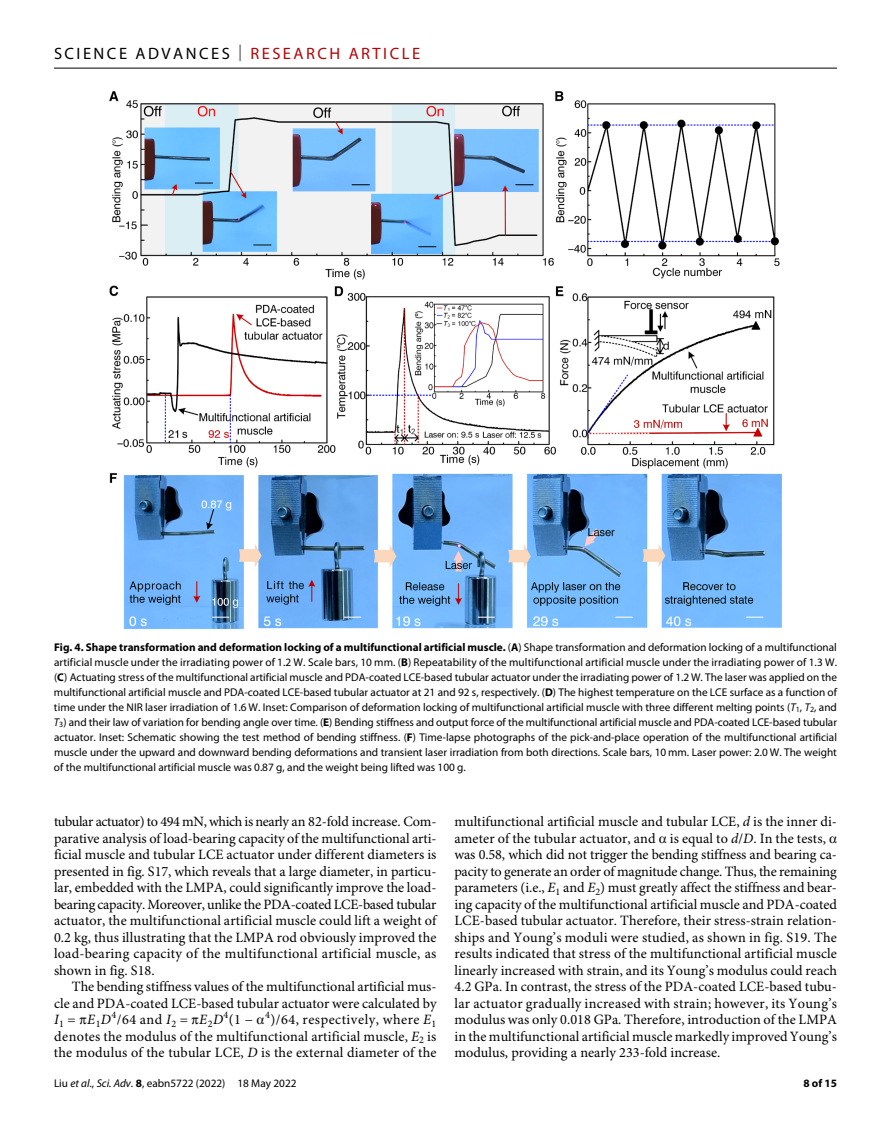
<style>
.page{position:relative;width:891px;height:1134px;background:#fff}
.page>*{position:absolute;margin:0;border:0;box-sizing:border-box;transform-origin:0 0}
.t1{font:16.5px "Myriad Pro";letter-spacing:.15em;color:#000}
.t2{font:14.25px/16.5px "Minion Pro";letter-spacing:.005em;color:#000;text-align:justify}
.t3{font:11.25px/15px "Myriad Pro";color:#000;text-align:justify}
.t4{font:700 11.25px "Myriad Pro";color:#000}
.s1{font-weight:300}
.s2{color:#b10508}
.s3{font-weight:700}
.s4{font-style:italic}
</style>
<div class="page">
<hr style="left:54px;top:68px;width:783px;height:1px;background:#000">
<img style="left:109px;top:91px;width:673px;height:538px">
<p class="t1" style="left:54px;top:40px;width:368px">SCIENCE ADVANCES <span class="s1">|</span> <span class="s2">RESEARCH ARTICLE</span></p>
<p class="t3" style="left:54px;top:639px;width:785px"><span class="s3">Fig. 4. Shape transformation and deformation locking of a multifunctional artificial muscle.</span> (<span class="s3">A</span>) Shape transformation and deformation locking of a multifunctional artificial muscle under the irradiating power of 1.2 W. Scale bars, 10 mm. (<span class="s3">B</span>) Repeatability of the multifunctional artificial muscle under the irradiating power of 1.3 W. (<span class="s3">C</span>) Actuating stress of the multifunctional artificial muscle and PDA-coated LCE-based tubular actuator under the irradiating power of 1.2 W. The laser was applied on the multifunctional artificial muscle and PDA-coated LCE-based tubular actuator at 21 and 92 s, respectively. (<span class="s3">D</span>) The highest temperature on the LCE surface as a function of time under the NIR laser irradiation of 1.6 W. Inset: Comparison of deformation locking of multifunctional artificial muscle with three different melting points (<span class="s4">T</span><sub>1</sub>, <span class="s4">T</span><sub>2</sub>, and <span class="s4">T</span><sub>3</sub>) and their law of variation for bending angle over time. (<span class="s3">E</span>) Bending stiffness and output force of the multifunctional artificial muscle and PDA-coated LCE-based tubular actuator. Inset: Schematic showing the test method of bending stiffness. (<span class="s3">F</span>) Time-lapse photographs of the pick-and-place operation of the multifunctional artificial muscle under the upward and downward bending deformations and transient laser irradiation from both directions. Scale bars, 10 mm. Laser power: 2.0 W. The weight of the multifunctional artificial muscle was 0.87 g, and the weight being lifted was 100 g.</p>
<p class="t2" style="left:54px;top:815px;width:384px">tubular actuator) to 494 mN, which is nearly an 82-fold increase. Com&shy;parative analysis of load-bearing capacity of the multifunctional arti&shy;ficial muscle and tubular LCE actuator under different diameters is presented in fig. S17, which reveals that a large diameter, in particu&shy;lar, embedded with the LMPA, could significantly improve the load&shy;bearing capacity. Moreover, unlike the PDA-coated LCE-based tubular actuator, the multifunctional artificial muscle could lift a weight of 0.2 kg, thus illustrating that the LMPA rod obviously improved the load-bearing capacity of the multifunctional artificial muscle, as shown in fig. S18.</p>
<p class="t2" style="left:54px;top:980px;width:384px;text-indent:18px">The bending stiffness values of the multifunctional artificial mus&shy;cle and PDA-coated LCE-based tubular actuator were calculated by <span class="s4">I</span><sub>1</sub> = <span class="s4">E</span><sub>1</sub><span class="s4">D</span><sup>4</sup>/64 and <span class="s4">I</span><sub>2</sub> = <span class="s4">E</span><sub>2</sub><span class="s4">D</span><sup>4</sup>(1 − <sup>4</sup>)/64, respectively, where <span class="s4">E</span><sub>1 </sub>denotes the modulus of the multifunctional artificial muscle, <span class="s4">E</span><sub>2</sub> is the modulus of the tubular LCE, <span class="s4">D</span> is the external diameter of the</p>
<p class="t3" style="left:54px;top:1076px;width:244px">Liu <span class="s4">et al</span>., <span class="s4">Sci. Adv.</span> <span class="s3">8</span>, eabn5722 (2022) 18 May 2022</p>
<p class="t2" style="left:454px;top:815px;width:384px;text-align:left">multifunctional artificial muscle and tubular LCE, <span class="s4">d</span> is the inner di&shy;ameter of the tubular actuator, and is equal to <span class="s4">d</span>/<span class="s4">D</span>. In the tests, was 0.58, which did not trigger the bending stiffness and bearing ca&shy;pacity to generate an order of magnitude change. Thus, the remaining parameters (i.e., <span class="s4">E</span><sub>1</sub> and <span class="s4">E</span><sub>2</sub>) must greatly affect the stiffness and bear&shy;ing capacity of the multifunctional artificial muscle and PDA-coated LCE-based tubular actuator. Therefore, their stress-strain relation&shy;ships and Young’s moduli were studied, as shown in fig. S19. The results indicated that stress of the multifunctional artificial muscle linearly increased with strain, and its Young’s modulus could reach 4.2 GPa. In contrast, the stress of the PDA-coated LCE-based tubu&shy;lar actuator gradually increased with strain; however, its Young’s modulus was only 0.018 GPa. Therefore, introduction of the LMPA in the multifunctional artificial muscle markedly improved Young’s modulus, providing a nearly 233-fold increase.</p>
<p class="t4" style="left:803px;top:1074px;width:35px">8 of 15</p>
</div>
